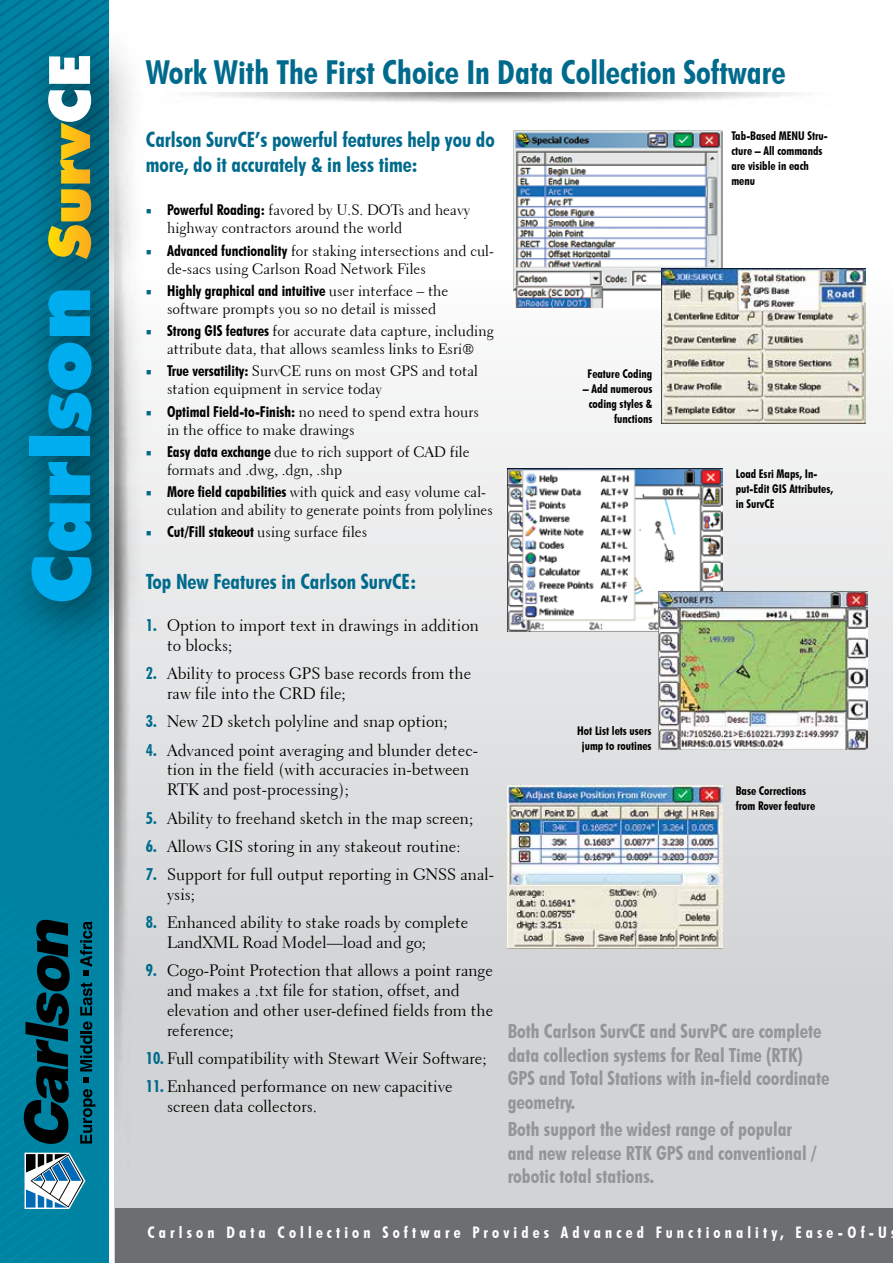
<style>
.page{position:relative;width:893px;height:1263px;background:#fff}
.page>*{position:absolute;margin:0;border:0;box-sizing:border-box;transform-origin:0 0}
.t1{font:900 80.1px "Futura BT";color:#00aeef}
.t2{font:700 condensed 33px "Futura BT";color:#006a8d}
.t3{font:700 condensed 21px/25.2px "Futura BT";color:#006a8d}
.t4{font:700 condensed 19.5px/23.4px "Futura BT";color:#939598}
.t5{font:16.5px/19.8px "Transitional 521 BT Roman A";color:#000}
.t6{font:700 condensed 15.9px "Futura BT";letter-spacing:.26em;color:#fff}
.t7{font:15px/18px "Transitional 521 BT Roman A";color:#000}
.t8{font:700 condensed 15px "Futura BT";color:#000}
.t9{font:700 condensed 12px/15px "Futura BT";color:#000}
.s1{font-size:57.3px;color:#fff}
.s2{font-family:"Minion Pro";color:#006a8d}
.s3{font-family:"Futura BT";font-weight:700;font-stretch:condensed}
.s4{font-family:"Minion Pro";font-weight:400;font-stretch:normal;color:#006a8d}
.s5{font-family:"Transitional 521 BT Roman A";font-weight:400;font-stretch:normal}
.s6{font-family:"Futura BT";font-weight:700;font-stretch:condensed;color:#006a8d}
</style>
<div class="page">
<div style="left:115px;top:0;width:778px;height:1263px;background:linear-gradient(to bottom,#fff,#c7c9cb)"></div>
<img style="left:148px;top:93px;width:720px;height:11px">
<img style="left:115px;top:657px;width:16px;height:524px">
<div style="left:116px;top:1209px;width:777px;height:54px;background:#6d6e71"></div>
<svg style="left:0;top:0;width:109px;height:1263px;background:#067894"></svg>
<div style="left:0;top:21px;width:148px;height:636px;background:#000;opacity:.75"></div>
<img style="left:508px;top:469px;width:215px;height:163px">
<img style="left:659px;top:591px;width:209px;height:159px">
<img style="left:508px;top:786px;width:214px;height:162px">
<img style="left:513px;top:131px;width:209px;height:176px">
<img style="left:661px;top:269px;width:204px;height:155px">
<h1 class="t1" style="left:13px;top:605px;width:552px;rotate:-90deg">Carlson <span class="s1">SurvCE</span></h1>
<h2 class="t2" style="left:146px;top:52px;width:641px">Work With The First Choice In Data Collection Software</h2>
<p class="t3" style="left:146px;top:127px;width:350px">Carlson SurvCE’s powerful features help you do more, do it accurately &amp; in less time:</p>
<p class="t7" style="left:167px;top:201px;width:305px;text-indent:-21px"><span class="s2">■</span> <span class="s3">Powerful Roading:</span> favored by U.S. DOTs and heavy highway contractors around the world</p>
<p class="t7" style="left:167px;top:242px;width:329px;text-indent:-21px"><span class="s2">■</span> <span class="s3">Advanced functionality</span> for staking intersections and cul&shy;de-sacs using Carlson Road Network Files</p>
<p class="t8" style="left:146px;top:281px;width:304px"><span class="s4">■</span> Highly graphical and intuitive <span class="s5">user interface – the</span></p>
<p class="t7" style="left:167px;top:300px;width:271px">software prompts you so no detail is missed</p>
<p class="t7" style="left:146px;top:322px;width:349px;text-align:center"><span class="s2">■</span> <span class="s3">Strong GIS features</span> for accurate data capture, including attribute data, that allows seamless links to Esri®</p>
<p class="t7" style="left:167px;top:362px;width:312px;text-indent:-21px"><span class="s2">■</span> <span class="s3">True versatility:</span> SurvCE runs on most GPS and total station equipment in service today</p>
<p class="t8" style="left:146px;top:402px;width:335px"><span class="s4">■</span> Optimal Field-to-Finish: <span class="s5">no need to spend extra hours</span></p>
<p class="t7" style="left:167px;top:421px;width:189px">in the office to make drawings</p>
<p class="t7" style="left:167px;top:443px;width:304px;text-indent:-21px"><span class="s2">■</span> <span class="s3">Easy data exchange</span> due to rich support of CAD file formats and .dwg, .dgn, .shp</p>
<p class="t7" style="left:167px;top:483px;width:327px;text-indent:-21px"><span class="s2">■</span> <span class="s3">More field capabilities</span> with quick and easy volume cal&shy;culation and ability to generate points from polylines</p>
<p class="t7" style="left:146px;top:523px;width:223px"><span class="s2">■</span> <span class="s3">Cut/Fill stakeout</span> using surface files</p>
<p class="t3" style="left:146px;top:569px;width:272px">Top New Features in Carlson SurvCE:</p>
<p class="t5" style="left:167px;top:616px;width:313px;text-indent:-21px"><span class="s6">1.</span> Option to import text in drawings in addition to blocks;</p>
<p class="t5" style="left:167px;top:664px;width:306px;text-indent:-21px"><span class="s6">2.</span> Ability to process GPS base records from the raw file into the CRD file;</p>
<p class="t5" style="left:146px;top:712px;width:303px"><span class="s6">3.</span> New 2D sketch polyline and snap option;</p>
<p class="t5" style="left:167px;top:740px;width:312px;text-indent:-21px"><span class="s6">4.</span> Advanced point averaging and blunder detec&shy;tion in the field (with accuracies in-between<br>RTK and post-processing);</p>
<p class="t5" style="left:146px;top:808px;width:329px"><span class="s6">5.</span> Ability to freehand sketch in the map screen;</p>
<p class="t5" style="left:146px;top:836px;width:316px"><span class="s6">6.</span> Allows GIS storing in any stakeout routine:</p>
<p class="t5" style="left:167px;top:865px;width:329px;text-indent:-21px"><span class="s6">7.</span> Support for full output reporting in GNSS anal&shy;ysis;</p>
<p class="t5" style="left:167px;top:913px;width:303px;text-indent:-21px"><span class="s6">8.</span> Enhanced ability to stake roads by complete<br>LandXML Road Model—load and go;</p>
<p class="t5" style="left:167px;top:961px;width:328px;text-indent:-21px"><span class="s6">9.</span> Cogo-Point Protection that allows a point range and makes a .txt file for station, offset, and elevation and other user-defined fields from the reference;</p>
<p class="t5" style="left:146px;top:1049px;width:342px"><span class="s6">10.</span> Full compatibility with Stewart Weir Software;</p>
<p class="t5" style="left:167px;top:1077px;width:287px;text-indent:-21px"><span class="s6">11.</span> Enhanced performance on new capacitive screen data collectors.</p>
<p class="t9" style="left:588px;top:366px;width:66px">Feature Coding</p>
<p class="t9" style="left:583px;top:381px;width:71px;text-align:right">– Add numerous coding styles &amp; functions</p>
<p class="t9" style="left:731px;top:128px;width:98px">Tab-Based MENU Stru&shy;cture – All commands are visible in each menu</p>
<p class="t9" style="left:736px;top:466px;width:99px">Load Esri Maps, In&shy;put-Edit GIS Attributes, in SurvCE</p>
<p class="t9" style="left:577px;top:723px;width:76px;text-align:center">Hot List lets users jump to routines</p>
<p class="t9" style="left:736px;top:783px;width:81px">Base Corrections from Rover feature</p>
<p class="t4" style="left:508px;top:1019px;width:323px">Both Carlson SurvCE and SurvPC are complete data collection systems for Real Time (RTK)<br>GPS and Total Stations with in-field coordinate geometry.</p>
<p class="t4" style="left:508px;top:1117px;width:311px">Both support the widest range of popular and new release RTK GPS and conventional / robotic total stations.</p>
<p class="t6" style="left:147px;top:1223px;width:741px">Carlson Data Collection Software Provides Advanced Functionality, Ease-Of-U</p>
</div>
